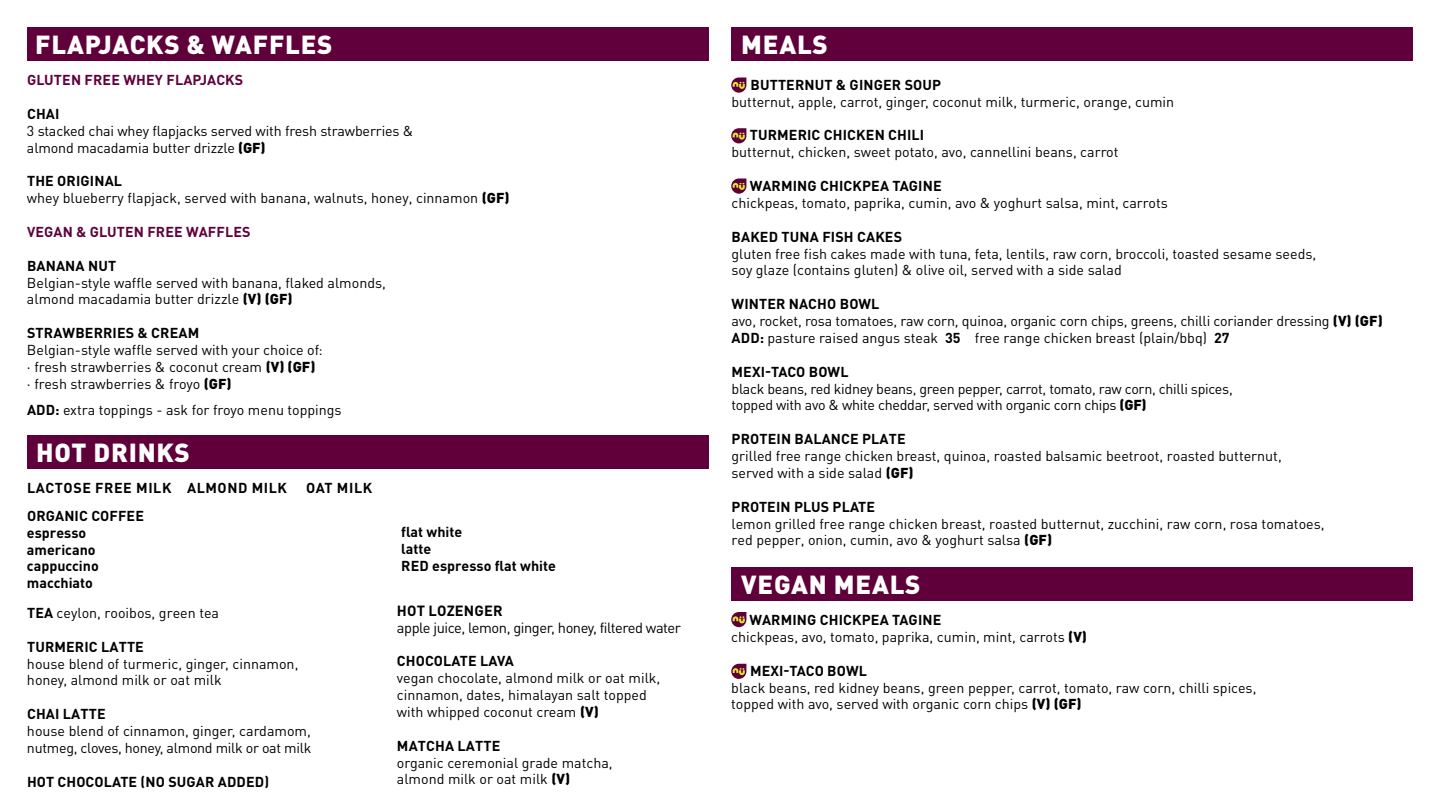
<style>
.page{position:relative;width:1440px;height:810px;background:#fff}
.page>*{position:absolute;margin:0;border:0;box-sizing:border-box;transform-origin:0 0}
.t1{font:900 25.8px "DINOT";letter-spacing:.03em;color:#fff}
.t2{font:14.62px "DINOT";letter-spacing:-.03em;color:#000}
.t3{font:700 14.62px "DINOT";letter-spacing:.01em;color:#000}
.t4{font:14.25px/16.9px "DINOT";color:#000}
.t5{font:700 14.25px/16.9px "DINOT";letter-spacing:.01em;color:#000}
.t6{font:14.25px/16.9px "DINOT";letter-spacing:-.02em;color:#000}
.t7{font:700 14.25px "DINOT";letter-spacing:.01em;color:#60003b}
.t8{font:700 14.25px "DINOT";letter-spacing:.04em;color:#000}
.s1{font-weight:900}
.s2{font-weight:700}
.s3{font-family:"DIN Pro"}
</style>
<div class="page">
<div style="left:732px;top:27px;width:681px;height:34px;background:#60003b"></div>
<div style="left:732px;top:567px;width:681px;height:34px;background:#60003b"></div>
<svg style="left:731px;top:78px;width:15px;height:15px"></svg>
<svg style="left:733px;top:82px;width:12px;height:7px"></svg>
<svg style="left:731px;top:128px;width:15px;height:15px"></svg>
<svg style="left:733px;top:133px;width:12px;height:7px"></svg>
<svg style="left:731px;top:178px;width:15px;height:16px"></svg>
<svg style="left:733px;top:183px;width:12px;height:7px"></svg>
<svg style="left:731px;top:612px;width:15px;height:15px"></svg>
<svg style="left:733px;top:616px;width:12px;height:7px"></svg>
<svg style="left:731px;top:664px;width:15px;height:15px"></svg>
<svg style="left:733px;top:668px;width:12px;height:7px"></svg>
<div style="left:27px;top:435px;width:682px;height:34px;background:#60003b"></div>
<div style="left:27px;top:27px;width:682px;height:34px;background:#60003b"></div>
<h1 class="t1" style="left:35px;top:27px;width:299px">FLAPJACKS &amp; WAFFLES</h1>
<p class="t7" style="left:27px;top:70px;width:218px">GLUTEN FREE WHEY FLAPJACKS</p>
<p class="t5" style="left:27px;top:105px;width:34px">CHAI</p>
<p class="t4" style="left:27px;top:122px;width:388px">3 stacked chai whey flapjacks served with fresh strawberries &amp; almond macadamia butter drizzle <span class="s1">(GF)</span></p>
<p class="t4" style="left:27px;top:173px;width:484px"><span class="s2">THE ORIGINAL<br></span>whey blueberry flapjack, served with banana, walnuts, honey, cinnamon <span class="s1">(GF)</span></p>
<p class="t7" style="left:27px;top:222px;width:225px">VEGAN &amp; GLUTEN FREE WAFFLES</p>
<p class="t5" style="left:27px;top:257px;width:91px">BANANA NUT</p>
<p class="t4" style="left:27px;top:274px;width:360px">Belgian-style waffle served with banana, flaked almonds, almond macadamia butter drizzle <span class="s1">(V) (GF)</span></p>
<p class="t5" style="left:27px;top:324px;width:174px">STRAWBERRIES &amp; CREAM</p>
<p class="t4" style="left:27px;top:341px;width:297px">Belgian-style waffle served with your choice of: <span class="s3">· fresh</span> strawberries &amp; coconut cream <span class="s1">(V) (GF) </span><span class="s3">· fresh</span> strawberries &amp; froyo <span class="s1">(GF)</span></p>
<p class="t4" style="left:27px;top:402px;width:316px"><span class="s2">ADD:</span> extra toppings - ask for froyo menu toppings</p>
<h1 class="t1" style="left:36px;top:436px;width:155px">HOT DRINKS</h1>
<p class="t8" style="left:27px;top:479px;width:261px">LACTOSE FREE MILK ALMOND MILK</p>
<p class="t5" style="left:306px;top:479px;width:67px">OAT MILK</p>
<p class="t5" style="left:27px;top:507px;width:119px">ORGANIC COFFEE espresso americano cappuccino macchiato</p>
<p class="t4" style="left:27px;top:604px;width:194px"><span class="s2">TEA</span> ceylon, rooibos, green tea</p>
<p class="t5" style="left:27px;top:638px;width:118px">TURMERIC LATTE</p>
<p class="t4" style="left:27px;top:655px;width:273px">house blend of turmeric, ginger, cinnamon, honey, almond milk or oat milk</p>
<p class="t5" style="left:27px;top:705px;width:80px">CHAI LATTE</p>
<p class="t6" style="left:27px;top:722px;width:286px">house blend of cinnamon, ginger, cardamom, nutmeg, cloves, honey, almond milk or oat milk</p>
<p class="t5" style="left:27px;top:773px;width:244px">HOT CHOCOLATE (NO SUGAR ADDED)</p>
<p class="t5" style="left:401px;top:523px;width:156px">flat white<br>latte<br>RED espresso flat white</p>
<p class="t3" style="left:397px;top:602px;width:107px">HOT LOZENGER</p>
<p class="t2" style="left:397px;top:619px;width:286px">apple juice, lemon, ginger, honey, filtered water</p>
<p class="t5" style="left:397px;top:652px;width:119px">CHOCOLATE LAVA</p>
<p class="t4" style="left:397px;top:669px;width:265px">vegan chocolate, almond milk or oat milk, cinnamon, dates, himalayan salt topped with whipped coconut cream <span class="s1">(V)</span></p>
<p class="t5" style="left:397px;top:737px;width:105px">MATCHA LATTE</p>
<p class="t4" style="left:397px;top:754px;width:217px">organic ceremonial grade matcha, almond milk or oat milk <span class="s1">(V)</span></p>
<h1 class="t1" style="left:741px;top:27px;width:88px">MEALS</h1>
<p class="t5" style="left:751px;top:76px;width:192px">BUTTERNUT &amp; GINGER SOUP</p>
<p class="t4" style="left:732px;top:93px;width:444px">butternut, apple, carrot, ginger, coconut milk, turmeric, orange, cumin</p>
<p class="t5" style="left:750px;top:126px;width:176px">TURMERIC CHICKEN CHILI</p>
<p class="t4" style="left:732px;top:144px;width:389px">butternut, chicken, sweet potato, avo, cannellini beans, carrot</p>
<p class="t5" style="left:750px;top:177px;width:193px">WARMING CHICKPEA TAGINE</p>
<p class="t4" style="left:732px;top:194px;width:438px">chickpeas, tomato, paprika, cumin, avo &amp; yoghurt salsa, mint, carrots</p>
<p class="t5" style="left:732px;top:228px;width:172px">BAKED TUNA FISH CAKES</p>
<p class="t4" style="left:732px;top:245px;width:586px">gluten free fish cakes made with tuna, feta, lentils, raw corn, broccoli, toasted sesame seeds, soy glaze (contains gluten) &amp; olive oil, served with a side salad</p>
<p class="t4" style="left:732px;top:295px;width:653px"><span class="s2">WINTER NACHO BOWL<br></span>avo, rocket, rosa tomatoes, raw corn, quinoa, organic corn chips, greens, chilli coriander dressing <span class="s1">(V) (GF)<br></span><span class="s2">ADD:</span> pasture raised angus steak <span class="s2">35</span> free range chicken breast (plain/bbq) <span class="s2">27</span></p>
<p class="t5" style="left:732px;top:363px;width:118px">MEXI-TACO BOWL</p>
<p class="t6" style="left:732px;top:380px;width:503px">black beans, red kidney beans, green pepper, carrot, tomato, raw corn, chilli spices, topped with avo &amp; white cheddar, served with organic corn chips <span class="s1">(GF)</span></p>
<p class="t5" style="left:732px;top:430px;width:176px">PROTEIN BALANCE PLATE</p>
<p class="t4" style="left:732px;top:447px;width:552px">grilled free range chicken breast, quinoa, roasted balsamic beetroot, roasted butternut, served with a side salad <span class="s1">(GF)</span></p>
<p class="t5" style="left:732px;top:498px;width:145px">PROTEIN PLUS PLATE</p>
<p class="t4" style="left:732px;top:515px;width:595px">lemon grilled free range chicken breast, roasted butternut, zucchini, raw corn, rosa tomatoes, red pepper, onion, cumin, avo &amp; yoghurt salsa <span class="s1">(GF)</span></p>
<h1 class="t1" style="left:741px;top:567px;width:181px">VEGAN MEALS</h1>
<p class="t4" style="left:731px;top:611px;width:357px;text-indent:18px"><span class="s2">WARMING CHICKPEA TAGINE<br></span>chickpeas, avo, tomato, paprika, cumin, mint, carrots <span class="s1">(V)</span></p>
<p class="t5" style="left:750px;top:662px;width:118px">MEXI-TACO BOWL</p>
<p class="t4" style="left:731px;top:679px;width:527px">black beans, red kidney beans, green pepper, carrot, tomato, raw corn, chilli spices, topped with avo, served with organic corn chips <span class="s1">(V) (GF)</span></p>
</div>
